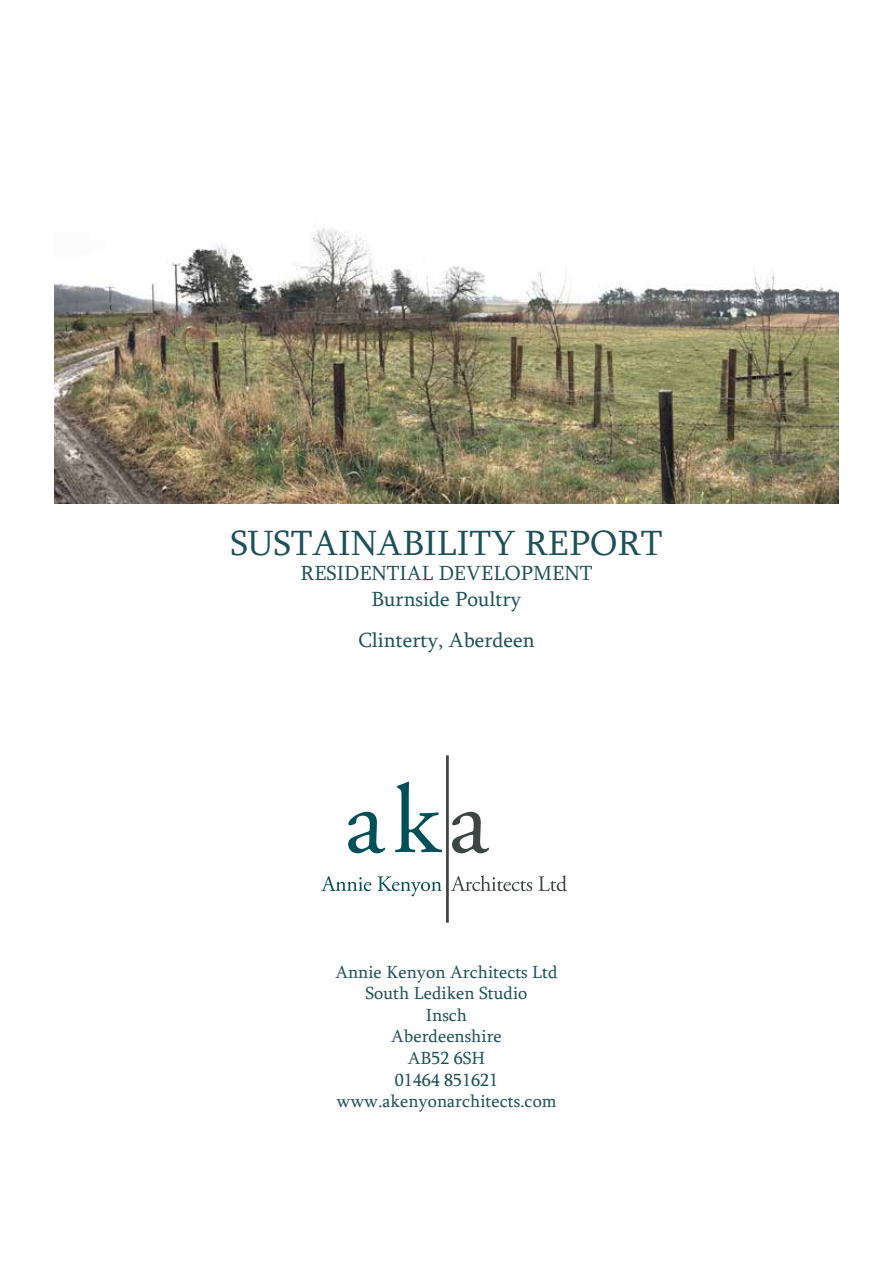
<style>
.page{position:relative;width:893px;height:1263px;background:#fff}
.page>*{position:absolute;margin:0;border:0;box-sizing:border-box;transform-origin:0 0}
.t1{font:36px "Sylfaen";color:#1d5059}
.t2{font:21px/25.2px "Sylfaen";color:#1d5059;text-align:center}
.t3{font:18px/21.6px "Sylfaen";color:#1d5059;text-align:center}
</style>
<div class="page">
<img style="left:54px;top:227px;width:785px;height:276px">
<svg style="left:451px;top:875px;width:81px;height:16px"></svg>
<svg style="left:538px;top:875px;width:29px;height:16px"></svg>
<svg style="left:348px;top:812px;width:37px;height:41px"></svg>
<svg style="left:395px;top:782px;width:47px;height:70px"></svg>
<svg style="left:452px;top:812px;width:37px;height:41px"></svg>
<svg style="left:321px;top:876px;width:50px;height:15px"></svg>
<svg style="left:378px;top:876px;width:64px;height:20px"></svg>
<hr style="left:446px;top:755px;width:3px;height:168px;background:#3f4444">
<h1 class="t1" style="left:230px;top:519px;width:434px">SUSTAINABILITY REPORT</h1>
<p class="t2" style="left:301px;top:560px;width:293px">RESIDENTIAL DEVELOPMENT<br>Burnside Poultry</p>
<p class="t2" style="left:358px;top:627px;width:178px">Clinterty, Aberdeen</p>
<p class="t3" style="left:335px;top:960px;width:224px">Annie Kenyon Architects Ltd<br>South Lediken Studio<br>Insch<br>Aberdeenshire<br>AB52 6SH<br>01464 851621 www.akenyonarchitects.com</p>
</div>
